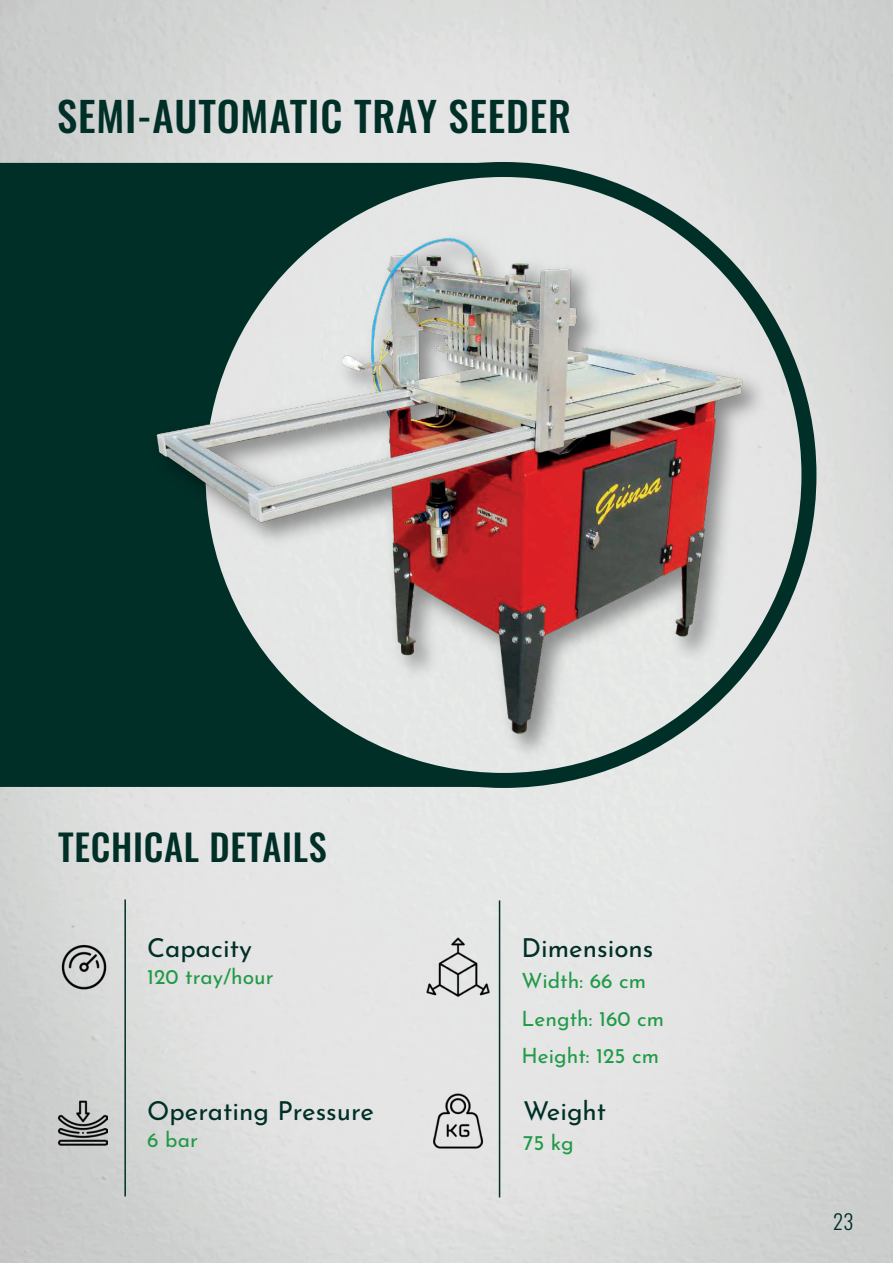
<style>
.page{position:relative;width:893px;height:1263px;background:#fff}
.page>*{position:absolute;margin:0;border:0;box-sizing:border-box;transform-origin:0 0}
.t1{font:500 40.8px "Oswald";letter-spacing:.02em;color:#002f28}
.t2{font:500 36.3px "Oswald";letter-spacing:.02em;color:#002f28}
.t3{font:25.95px "Josefin Sans";color:#002f28}
.t4{font:21px/37.5px "Josefin Sans";color:#209a47}
.t5{font:300 20.55px "Oswald";color:#002f28}
</style>
<div class="page">
<img style="left:0;top:0;width:893px;height:1263px">
<div style="left:0;top:163px;width:503px;height:624px;background:#002f28"></div>
<hr style="left:124px;top:899px;width:2px;height:297px;background:#002f28">
<hr style="left:499px;top:900px;width:1px;height:297px;background:#002f28">
<img style="left:56px;top:940px;width:55px;height:55px">
<img style="left:425px;top:934px;width:67px;height:67px">
<img style="left:423px;top:1087px;width:70px;height:70px">
<img style="left:123px;top:206px;width:749px;height:563px">
<img style="left:59px;top:1098px;width:48px;height:49px">
<h1 class="t1" style="left:57px;top:80px;width:515px">SEMI-AUTOMATIC TRAY SEEDER</h1>
<h2 class="t2" style="left:58px;top:814px;width:270px">TECHICAL DETAILS</h2>
<p class="t3" style="left:147px;top:928px;width:106px">Capacity</p>
<p class="t4" style="left:147px;top:956px;width:128px">120 tray/hour</p>
<p class="t3" style="left:147px;top:1091px;width:228px">Operating Pressure</p>
<p class="t4" style="left:147px;top:1119px;width:52px">6 bar</p>
<p class="t3" style="left:522px;top:929px;width:133px">Dimensions</p>
<p class="t4" style="left:522px;top:960px;width:144px">Width: 66 cm<br>Length: 160 cm<br>Height: 125 cm</p>
<p class="t3" style="left:523px;top:1092px;width:85px">Weight</p>
<p class="t4" style="left:523px;top:1122px;width:52px">75 kg</p>
<p class="t5" style="left:833px;top:1203px;width:22px">23</p>
</div>
